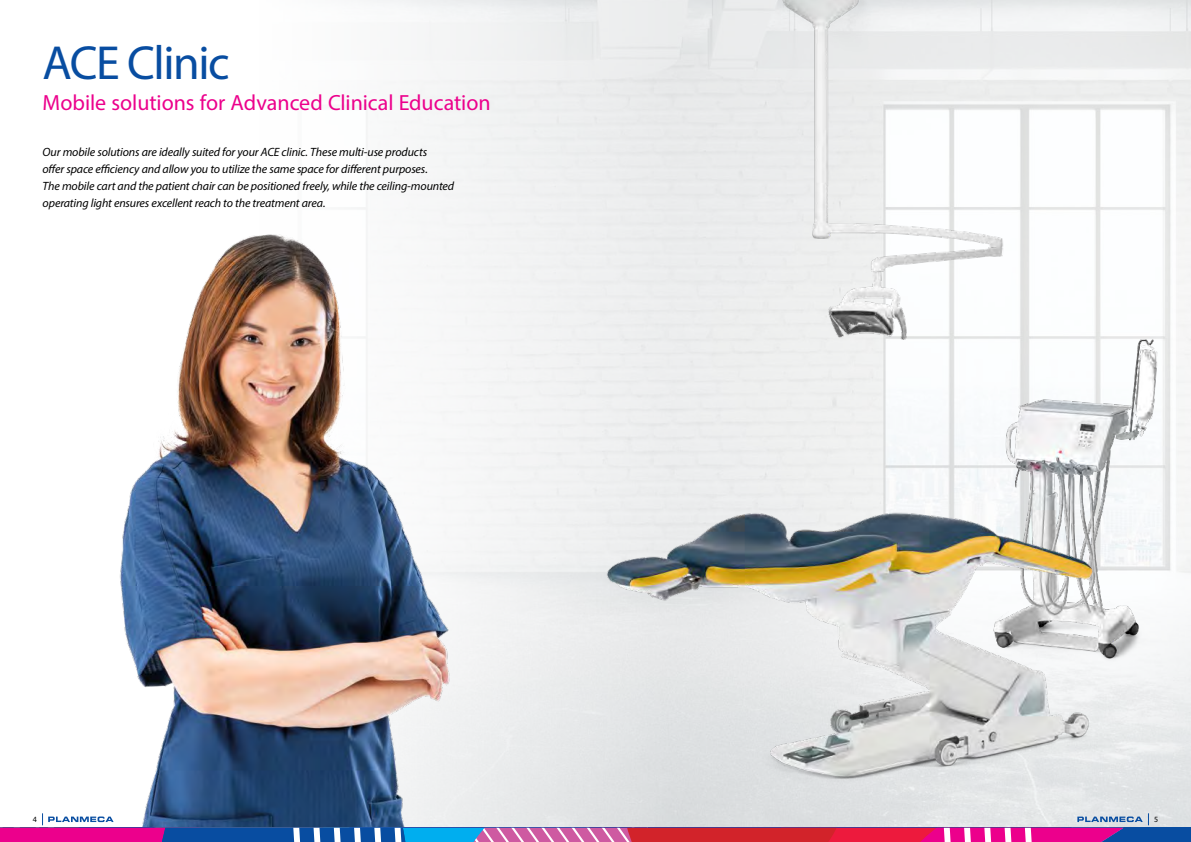
<style>
.page{position:relative;width:1191px;height:842px;background:#fff}
.page>*{position:absolute;margin:0;border:0;box-sizing:border-box;transform-origin:0 0}
.t1{font:48px "Myriad Pro";letter-spacing:-.03em;color:#084da1}
.t2{font:22px "Myriad Pro";color:#ec008c}
.t3{font:italic 12px/17px "Myriad Pro";letter-spacing:-.01em;color:#000}
.t4{font:8px "Myriad Pro";color:#000}
</style>
<div class="page">
<img style="left:351px;top:0;width:840px;height:814px">
<img style="left:720px;top:0;width:321px;height:347px">
<img style="left:42px;top:218px;width:463px;height:596px">
<div style="left:0;top:828px;width:1191px;height:14px;background:#084da1"></div>
<img style="left:956px;top:326px;width:229px;height:21px">
<img style="left:561px;top:347px;width:630px;height:481px">
<svg style="left:0;top:814px;width:1142px;height:28px"></svg>
<h1 class="t1" style="left:43px;top:33px;width:189px">ACE Clinic</h1>
<h2 class="t2" style="left:43px;top:89px;width:450px">Mobile solutions for Advanced Clinical Education</h2>
<p class="t3" style="left:43px;top:144px;width:413px">Our mobile solutions are ideally suited for your ACE clinic. These multi-use products<br>offer space efficiency and allow you to utilize the same space for different purposes.<br>The mobile cart and the patient chair can be positioned freely, while the ceiling-mounted operating light ensures excellent reach to the treatment area.</p>
<p class="t4" style="left:33px;top:815px;width:6px">4</p>
<p class="t4" style="left:1154px;top:815px;width:6px">5</p>
</div>
